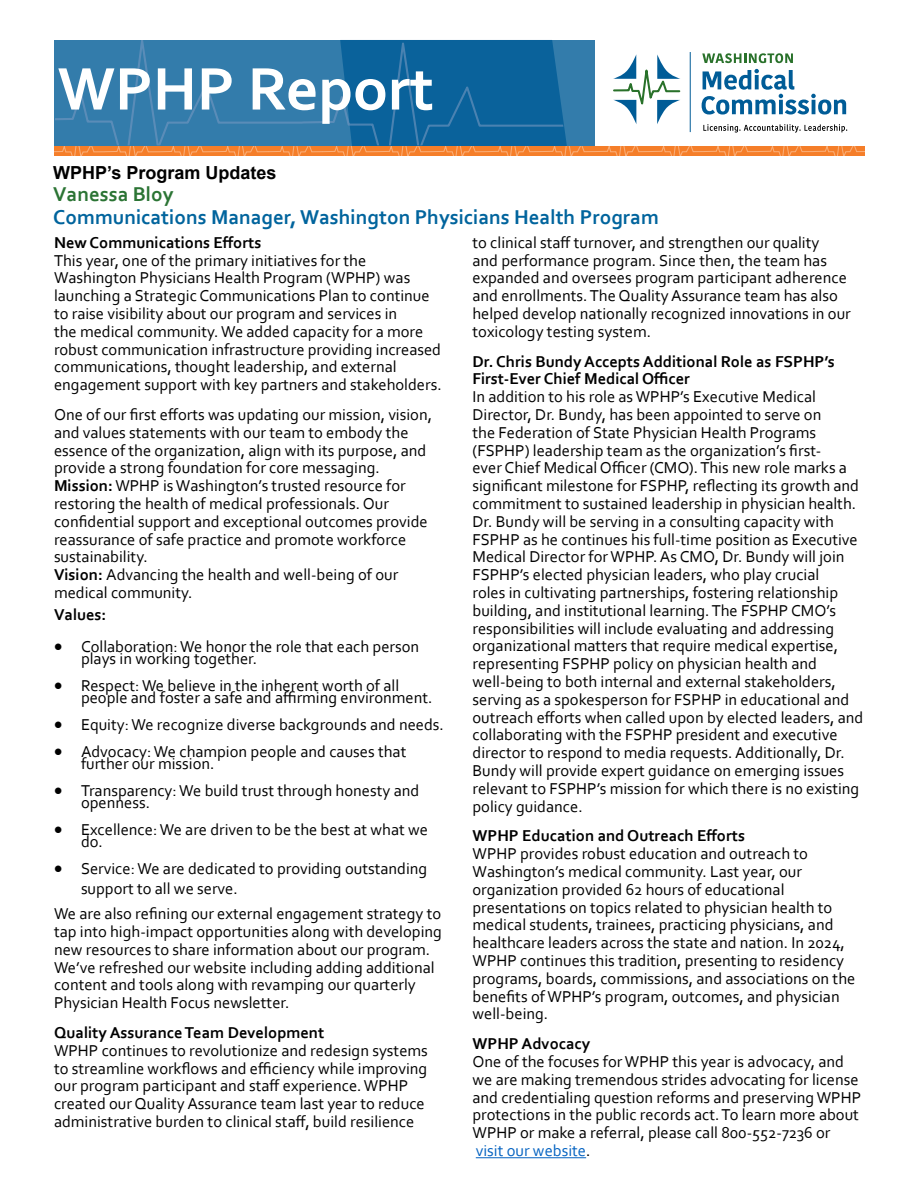
<style>
.page{position:relative;width:918px;height:1188px;background:#fff}
.page>*{position:absolute;margin:0;border:0;box-sizing:border-box;transform-origin:0 0}
.t1{font:700 63px "Corbel";color:#fff}
.t2{font:700 21px "Corbel";color:#00649d}
.t3{font:700 21px "Corbel";color:#2b7434}
.t4{font:700 18px "Arial";color:#000}
.t5{font:16.5px/17.9px "Corbel";color:#000}
.t6{font:700 16.5px/17.9px "Corbel";color:#000}
.s1{font-weight:700}
.s2{color:#0563c1}
</style>
<div class="page">
<svg style="left:54px;top:40px;width:810px;height:116px"></svg>
<hr style="left:476px;top:1157px;width:110px;height:1px;background:#0563c1">
<h1 class="t1" style="left:58px;top:50px;width:378px">WPHP Report</h1>
<p class="t4" style="left:53px;top:160px;width:225px">WPHP’s Program Updates</p>
<p class="t3" style="left:53px;top:181px;width:122px">Vanessa Bloy</p>
<p class="t2" style="left:53px;top:204px;width:607px">Communications Manager, Washington Physicians Health Program</p>
<p class="t6" style="left:54px;top:233px;width:209px">New Communications Efforts</p>
<p class="t5" style="left:54px;top:251px;width:389px">This year, one of the primary initiatives for the Washington Physicians Health Program (WPHP) was launching a Strategic Communications Plan to continue to raise visibility about our program and services in<br>the medical community. We added capacity for a more robust communication infrastructure providing increased communications, thought leadership, and external engagement support with key partners and stakeholders.</p>
<p class="t5" style="left:54px;top:405px;width:380px">One of our first efforts was updating our mission, vision, and values statements with our team to embody the essence of the organization, align with its purpose, and provide a strong foundation for core messaging.<br><span class="s1">Mission:</span> WPHP is Washington’s trusted resource for restoring the health of medical professionals. Our confidential support and exceptional outcomes provide reassurance of safe practice and promote workforce sustainability.<br><span class="s1">Vision:</span> Advancing the health and well-being of our medical community.</p>
<p class="t6" style="left:54px;top:606px;width:54px">Values:</p>
<p class="t5" style="left:81px;top:640px;width:340px;line-height:12px;text-indent:-27px">• Collaboration: We honor the role that each person plays in working together.</p>
<p class="t5" style="left:81px;top:679px;width:353px;line-height:12px;text-indent:-27px">• Respect: We believe in the inherent worth of all people and foster a safe and affirming environment.</p>
<p class="t5" style="left:54px;top:715px;width:391px">• Equity: We recognize diverse backgrounds and needs.</p>
<p class="t5" style="left:81px;top:745px;width:327px;line-height:12px;text-indent:-27px">• Advocacy: We champion people and causes that further our mission.</p>
<p class="t5" style="left:81px;top:784px;width:340px;line-height:12px;text-indent:-27px">• Transparency: We build trust through honesty and openness.</p>
<p class="t5" style="left:81px;top:823px;width:349px;line-height:12px;text-indent:-27px">• Excellence: We are driven to be the best at what we do.</p>
<p class="t5" style="left:81px;top:858px;width:348px;line-height:19.8px;text-indent:-27px">• Service: We are dedicated to providing outstanding support to all we serve.</p>
<p class="t5" style="left:54px;top:904px;width:389px">We are also refining our external engagement strategy to tap into high-impact opportunities along with developing new resources to share information about our program.<br>We’ve refreshed our website including adding additional content and tools along with revamping our quarterly Physician Health Focus newsletter.</p>
<p class="t6" style="left:54px;top:1023px;width:272px">Quality Assurance Team Development</p>
<p class="t5" style="left:54px;top:1041px;width:375px">WPHP continues to revolutionize and redesign systems to streamline workflows and efficiency while improving our program participant and staff experience. WPHP created our Quality Assurance team last year to reduce administrative burden to clinical staff, build resilience</p>
<p class="t5" style="left:472px;top:233px;width:380px">to clinical staff turnover, and strengthen our quality<br>and performance program. Since then, the team has expanded and oversees program participant adherence and enrollments. The Quality Assurance team has also helped develop nationally recognized innovations in our toxicology testing system.</p>
<p class="t6" style="left:472px;top:352px;width:364px">Dr. Chris Bundy Accepts Additional Role as FSPHP’s<br>First-Ever Chief Medical Officer</p>
<p class="t5" style="left:472px;top:387px;width:392px">In addition to his role as WPHP’s Executive Medical Director, Dr. Bundy, has been appointed to serve on<br>the Federation of State Physician Health Programs (FSPHP) leadership team as the organization’s first-<br>ever Chief Medical Officer (CMO). This new role marks a significant milestone for FSPHP, reflecting its growth and commitment to sustained leadership in physician health.<br>Dr. Bundy will be serving in a consulting capacity with FSPHP as he continues his full-time position as Executive Medical Director for WPHP. As CMO, Dr. Bundy will join FSPHP’s elected physician leaders, who play crucial<br>roles in cultivating partnerships, fostering relationship building, and institutional learning. The FSPHP CMO’s responsibilities will include evaluating and addressing organizational matters that require medical expertise, representing FSPHP policy on physician health and well-being to both internal and external stakeholders, serving as a spokesperson for FSPHP in educational and outreach efforts when called upon by elected leaders, and collaborating with the FSPHP president and executive director to respond to media requests. Additionally, Dr.<br>Bundy will provide expert guidance on emerging issues relevant to FSPHP’s mission for which there is no existing policy guidance.</p>
<p class="t6" style="left:472px;top:827px;width:274px">WPHP Education and Outreach Efforts</p>
<p class="t5" style="left:472px;top:844px;width:384px">WPHP provides robust education and outreach to Washington’s medical community. Last year, our organization provided 62 hours of educational presentations on topics related to physician health to medical students, trainees, practicing physicians, and healthcare leaders across the state and nation. In 2024, WPHP continues this tradition, presenting to residency programs, boards, commissions, and associations on the benefits of WPHP’s program, outcomes, and physician well-being.</p>
<p class="t6" style="left:472px;top:1034px;width:119px">WPHP Advocacy</p>
<p class="t5" style="left:472px;top:1052px;width:390px">One of the focuses for WPHP this year is advocacy, and we are making tremendous strides advocating for license and credentialing question reforms and preserving WPHP protections in the public records act. To learn more about WPHP or make a referral, please call 800-552-7236 or <span class="s2">visit our website</span>.</p>
</div>
